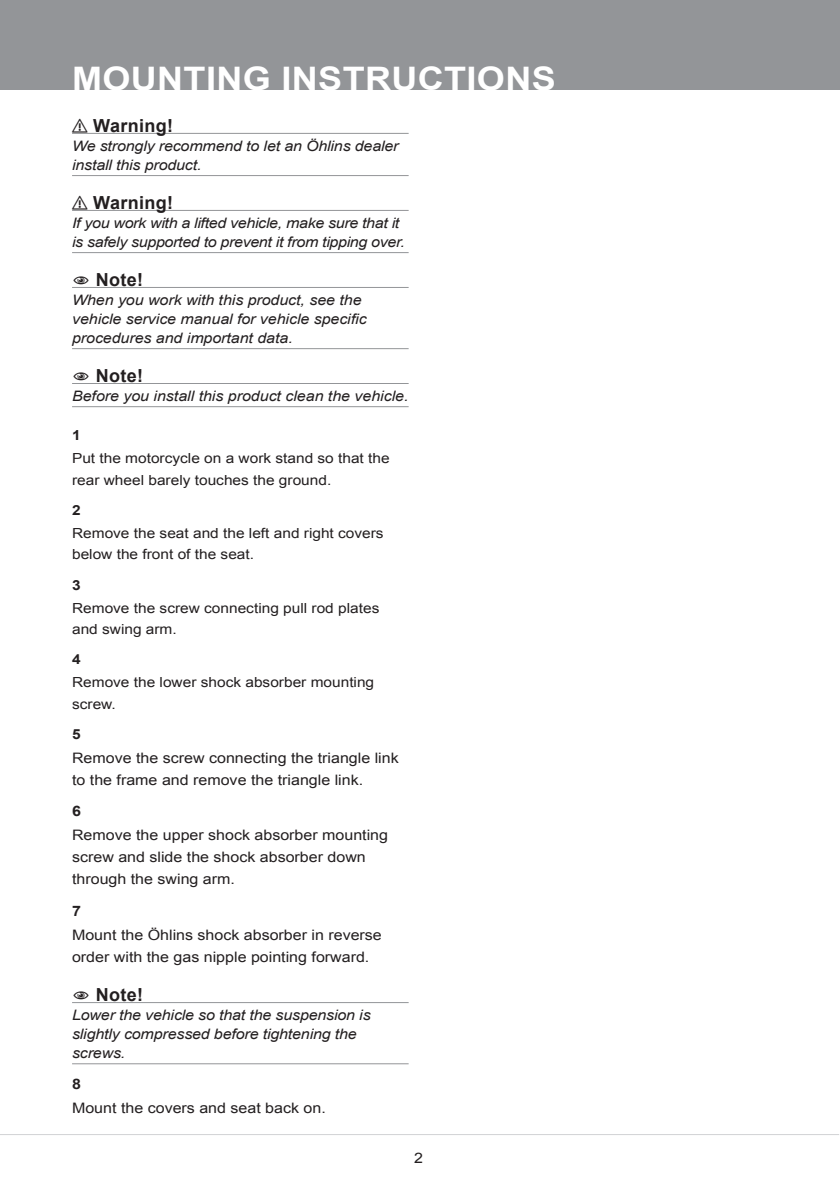
<style>
.page{position:relative;width:840px;height:1191px;background:#fff}
.page>*{position:absolute;margin:0;border:0;box-sizing:border-box;transform-origin:0 0}
.t1{font:700 32.4px "Arial";letter-spacing:.01em;color:#fff;scale:1.11 1}
.t2{font:700 18px "Arial";color:#231f20}
.t3{font:italic 14.4px/19px "Arial";letter-spacing:-.01em;color:#231f20;scale:1.11 1}
.t4{font:14.4px/22px "Arial";color:#231f20;scale:1.11 1}
.t5{font:700 14.4px "Arial";color:#231f20;scale:1.11 1}
.t6{font:13.8px/21.2px "Arial";color:#231f20;scale:1.11 1}
.t7{font:700 13.8px "Arial";color:#231f20;scale:1.11 1}
</style>
<div class="page">
<div style="left:0;top:0;width:839px;height:90px;background:#939598"></div>
<hr style="left:0;top:1134px;width:838px;height:1px;background:#d1d2d4">
<hr style="left:72px;top:133px;width:336px;height:1px;background:#939598">
<hr style="left:72px;top:175px;width:336px;height:1px;background:#939598">
<hr style="left:72px;top:210px;width:336px;height:1px;background:#939598">
<hr style="left:72px;top:252px;width:336px;height:1px;background:#939598">
<hr style="left:72px;top:287px;width:336px;height:1px;background:#939598">
<hr style="left:72px;top:348px;width:336px;height:1px;background:#939598">
<hr style="left:72px;top:383px;width:336px;height:1px;background:#939598">
<hr style="left:72px;top:406px;width:336px;height:1px;background:#939598">
<hr style="left:72px;top:1002px;width:336px;height:1px;background:#939598">
<hr style="left:72px;top:1063px;width:336px;height:1px;background:#939598">
<h1 class="t1" style="left:72px;top:57px;width:437px">MOUNTING INSTRUCTIONS</h1>
<p class="t2" style="left:72px;top:113px;width:47px">⚠ WARNING!</p>
<p class="t3" style="left:72px;top:136px;width:295px">We strongly recommend to let an Öhlins dealer install this product.</p>
<p class="t2" style="left:72px;top:190px;width:47px">⚠ WARNING!</p>
<p class="t3" style="left:72px;top:213px;width:301px">If you work with a lifted vehicle, make sure that it is safely supported to prevent it from tipping over.</p>
<p class="t2" style="left:109px;top:267px;width:36px">NOT E!</p>
<p class="t3" style="left:72px;top:290px;width:267px">When you work with this product, see the vehicle service manual for vehicle specific procedures and important data.</p>
<p class="t2" style="left:109px;top:363px;width:36px">NOT E!</p>
<p class="t3" style="left:72px;top:386px;width:304px">Before you install this product clean the vehicle.</p>
<p class="t7" style="left:72px;top:426px;width:9px">1</p>
<p class="t6" style="left:72px;top:448px;width:287px">Put the motorcycle on a work stand so that the rear wheel barely touches the ground.</p>
<p class="t7" style="left:72px;top:501px;width:9px">2</p>
<p class="t6" style="left:72px;top:523px;width:282px">Remove the seat and the left and right covers below the front of the seat.</p>
<p class="t7" style="left:72px;top:575px;width:9px">3</p>
<p class="t6" style="left:72px;top:597px;width:278px">Remove the screw connecting pull rod plates and swing arm.</p>
<p class="t7" style="left:72px;top:650px;width:9px">4</p>
<p class="t6" style="left:72px;top:672px;width:273px">Remove the lower shock absorber mounting screw.</p>
<p class="t7" style="left:72px;top:725px;width:9px">5</p>
<p class="t4" style="left:72px;top:747px;width:296px">Remove the screw connecting the triangle link to the frame and remove the triangle link.</p>
<p class="t5" style="left:72px;top:801px;width:10px">6</p>
<p class="t4" style="left:72px;top:824px;width:286px">Remove the upper shock absorber mounting screw and slide the shock absorber down through the swing arm.</p>
<p class="t5" style="left:72px;top:901px;width:10px">7</p>
<p class="t4" style="left:72px;top:924px;width:280px">Mount the Öhlins shock absorber in reverse order with the gas nipple pointing forward.</p>
<p class="t2" style="left:109px;top:982px;width:36px">NOT E!</p>
<p class="t3" style="left:72px;top:1005px;width:270px">Lower the vehicle so that the suspension is slightly compressed before tightening the screws.</p>
<p class="t5" style="left:72px;top:1074px;width:10px">8</p>
<p class="t4" style="left:72px;top:1097px;width:230px">Mount the covers and seat back on.</p>
<p class="t4" style="left:414px;top:1147px;width:10px">2</p>
</div>
